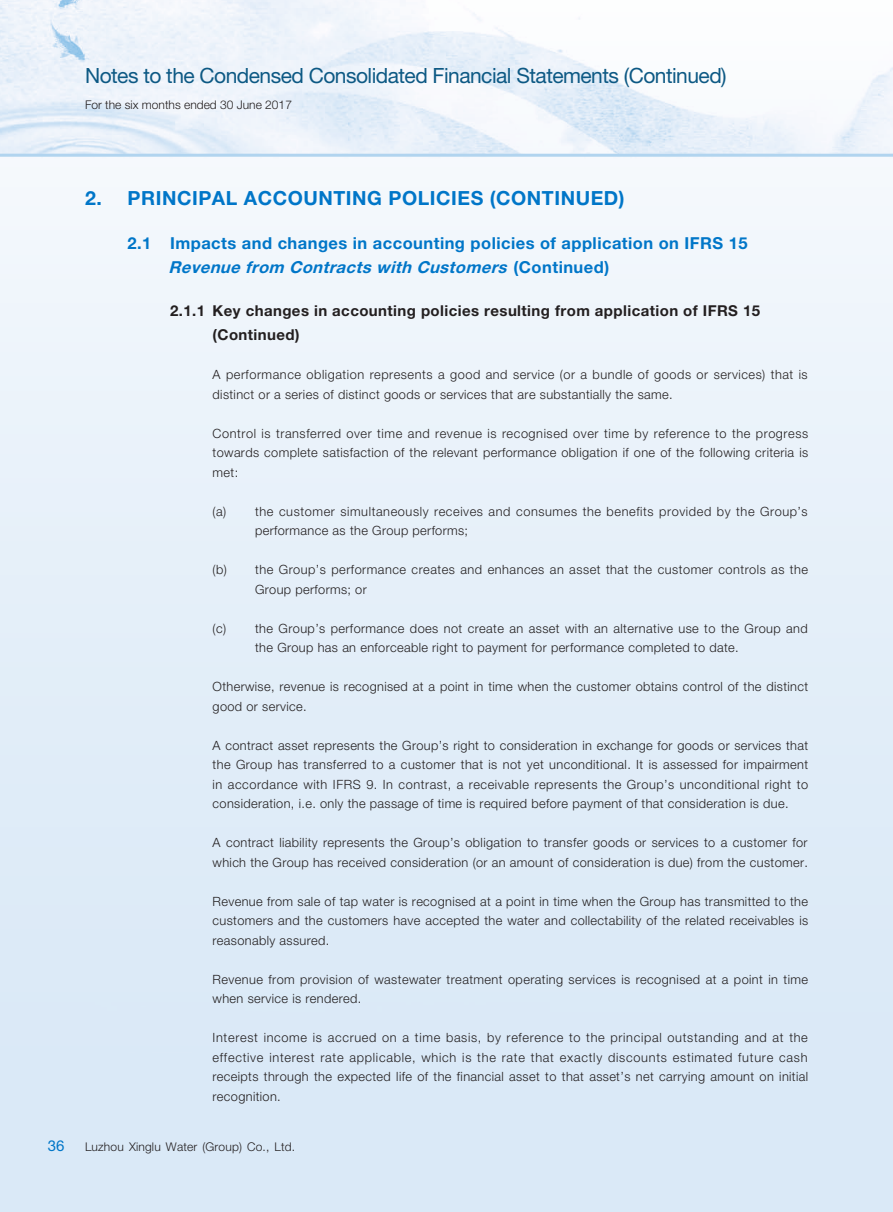
<style>
.page{position:relative;width:893px;height:1212px;background:#fff}
.page>*{position:absolute;margin:0;border:0;box-sizing:border-box;transform-origin:0 0}
.t1{font:21px "Helvetica Neue LT Std";letter-spacing:-.025em;color:#0d5984}
.t2{font:700 19.5px "Helvetica Neue LT Std";letter-spacing:.03em;color:#0076c8}
.t3{font:700 16.5px/24px "Helvetica Neue LT Std";letter-spacing:.03em;color:#0076c8}
.t4{font:700 15px/24px "Helvetica Neue LT Std";letter-spacing:.03em;color:#231f20}
.t5{font:15px "Helvetica Neue LT Std";color:#0076c8}
.t6{font:300 12.75px/19.5px "Helvetica Neue LT Std";letter-spacing:.03em;color:#231f20}
.t7{font:300 12px "Helvetica Neue LT Std";color:#231f20}
.s1{font-style:italic}
</style>
<div class="page">
<div style="left:0;top:0;width:893px;height:1212px;background:linear-gradient(to bottom,#f4f8fc,#d7e7f6)"></div>
<hr style="left:0;top:154px;width:893px;height:3px;background:#b1d4ef">
<h1 class="t1" style="left:85px;top:63px;width:643px">Notes to the Condensed Consolidated Financial Statements (Continued)</h1>
<p class="t7" style="left:85px;top:97px;width:208px">For the six months ended 30 June 2017</p>
<h2 class="t2" style="left:85px;top:186px;width:541px">2. PRINCIPAL ACCOUNTING POLICIES (CONTINUED)</h2>
<p class="t3" style="left:168px;top:231px;width:581px;text-indent:-41px">2.1 Impacts and changes in accounting policies of application on IFRS 15<br><span class="s1">Revenue from Contracts with Customers</span> ( C o n t i n u e d )</p>
<p class="t4" style="left:213px;top:299px;width:549px;text-indent:-43px">2.1.1 Key changes in accounting policies resulting from application of IFRS 15 (Continued)</p>
<p class="t6" style="left:213px;top:365px;width:597px">A performance obligation represents a good and service (or a bundle of goods or services) that is distinct or a series of distinct goods or services that are substantially the same.</p>
<p class="t6" style="left:213px;top:423px;width:597px;text-align:justify">Control is transferred over time and revenue is recognised over time by reference to the progress towards complete satisfaction of the relevant performance obligation if one of the following criteria is met:</p>
<p class="t6" style="left:255px;top:501px;width:554px;text-indent:-43px">(a) the customer simultaneously receives and consumes the benefits provided by the Group’s performance as the Group performs;</p>
<p class="t6" style="left:255px;top:560px;width:555px;text-indent:-43px">(b) the Group’s performance creates and enhances an asset that the customer controls as the<br>Group performs; or</p>
<p class="t6" style="left:255px;top:618px;width:554px;text-indent:-43px">(c) the Group’s performance does not create an asset with an alternative use to the Group and the Group has an enforceable right to payment for performance completed to date.</p>
<p class="t6" style="left:213px;top:677px;width:597px">Otherwise, revenue is recognised at a point in time when the customer obtains control of the distinct good or service.</p>
<p class="t6" style="left:213px;top:735px;width:597px;text-align:justify">A contract asset represents the Group’s right to consideration in exchange for goods or services that the Group has transferred to a customer that is not yet unconditional. It is assessed for impairment in accordance with IFRS 9. In contrast, a receivable represents the Group’s unconditional right to consideration, i.e. only the passage of time is required before payment of that consideration is due.</p>
<p class="t6" style="left:213px;top:833px;width:597px">A contract liability represents the Group’s obligation to transfer goods or services to a customer for which the Group has received consideration (or an amount of consideration is due) from the customer.</p>
<p class="t6" style="left:213px;top:891px;width:597px;text-align:justify">Revenue from sale of tap water is recognised at a point in time when the Group has transmitted to the customers and the customers have accepted the water and collectability of the related receivables is reasonably assured.</p>
<p class="t6" style="left:213px;top:969px;width:597px">Revenue from provision of wastewater treatment operating services is recognised at a point in time when service is rendered.</p>
<p class="t6" style="left:213px;top:1028px;width:597px;text-align:justify">Interest income is accrued on a time basis, by reference to the principal outstanding and at the effective interest rate applicable, which is the rate that exactly discounts estimated future cash receipts through the expected life of the financial asset to that asset’s net carrying amount on initial recognition.</p>
<p class="t5" style="left:48px;top:1137px;width:18px">36</p>
<p class="t7" style="left:85px;top:1139px;width:212px">Luzhou Xinglu Water (Group) Co., Ltd.</p>
</div>
